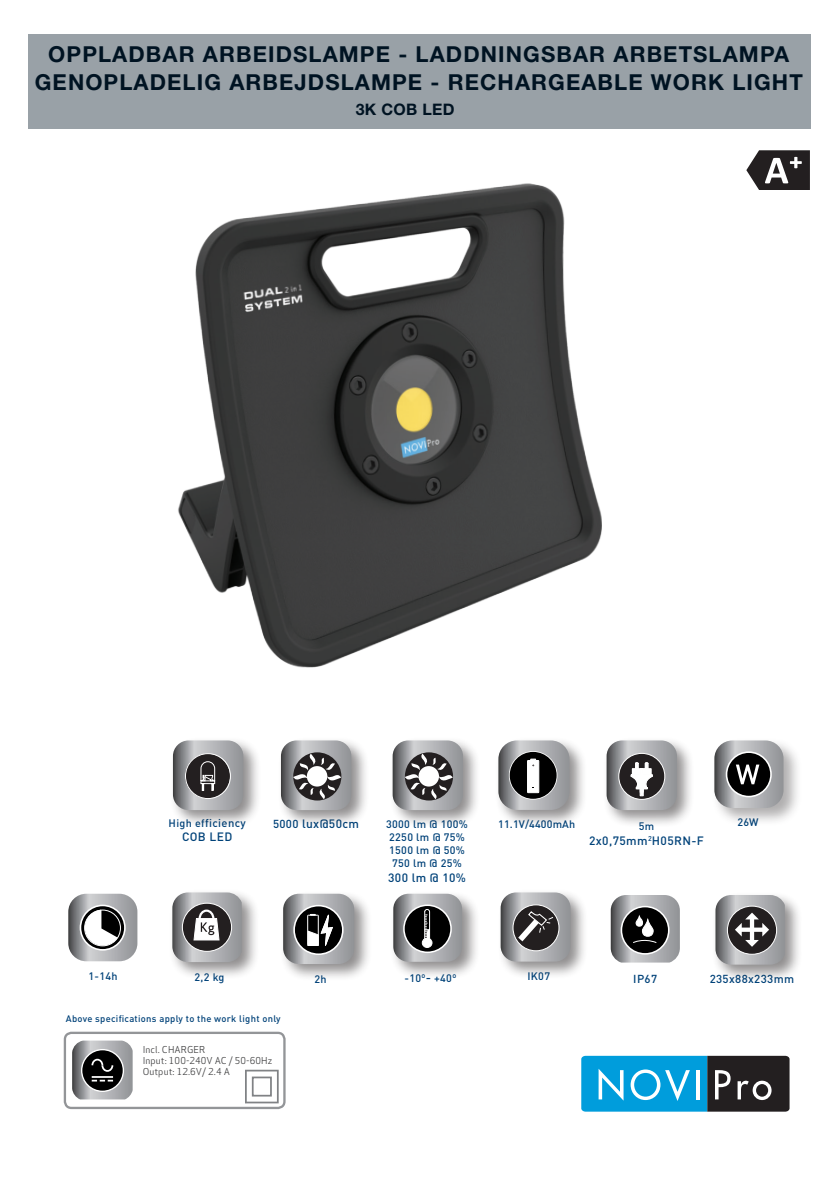
<style>
.page{position:relative;width:840px;height:1191px;background:#fff}
.page>*{position:absolute;margin:0;border:0;box-sizing:border-box;transform-origin:0 0}
.t1{font:700 22px/28px "Helvetica Neue LT Std";letter-spacing:.05em;color:#001322;text-align:center}
.t2{font:700 15.8px "Helvetica Neue LT Std";letter-spacing:.02em;color:#001322}
.t3{font:500 12px "DIN Pro";letter-spacing:.03em;color:#004279}
.t4{font:500 11.4px "DIN Pro";letter-spacing:.03em;color:#004279}
.t5{font:500 11.2px "DIN Pro";letter-spacing:.03em;color:#004279}
.t6{font:500 10.8px "DIN Pro";letter-spacing:.03em;color:#004279}
.t7{font:500 10.8px "DIN Pro";letter-spacing:.01em;color:#004279}
.t8{font:9.4px "Apex Sans";letter-spacing:.01em;color:#3e3e3f}
.t9{font:500 9.4px "DIN Pro";letter-spacing:.03em;color:#004279}
.s1{font-size:10.8px}
.s2{font-size:11.4px}
.s3{font-size:12.4px}
</style>
<div class="page">
<svg style="left:581px;top:1055px;width:208px;height:56px"></svg>
<svg style="left:746px;top:150px;width:63px;height:40px"></svg>
<div style="left:28px;top:34px;width:782px;height:94px;background:#99a1a7"></div>
<img style="left:98px;top:128px;width:647px;height:540px">
<div style="left:277px;top:737px;width:92px;height:91px;background:#231f20;opacity:.5"></div>
<svg style="left:281px;top:740px;width:70px;height:70px"></svg>
<div style="left:389px;top:737px;width:91px;height:91px;background:#231f20;opacity:.5"></div>
<svg style="left:392px;top:740px;width:71px;height:70px"></svg>
<div style="left:280px;top:890px;width:92px;height:92px;background:#231f20;opacity:.5"></div>
<svg style="left:283px;top:893px;width:71px;height:71px"></svg>
<div style="left:495px;top:737px;width:92px;height:91px;background:#231f20;opacity:.5"></div>
<svg style="left:498px;top:740px;width:71px;height:70px"></svg>
<svg style="left:610px;top:895px;width:69px;height:67px"></svg>
<div style="left:711px;top:891px;width:91px;height:91px;background:#231f20;opacity:.5"></div>
<svg style="left:715px;top:895px;width:69px;height:69px"></svg>
<div style="left:168px;top:889px;width:92px;height:91px;background:#231f20;opacity:.5"></div>
<svg style="left:172px;top:892px;width:69px;height:70px"></svg>
<div style="left:169px;top:737px;width:92px;height:91px;background:#231f20;opacity:.5"></div>
<svg style="left:173px;top:740px;width:70px;height:70px"></svg>
<div style="left:603px;top:737px;width:91px;height:91px;background:#231f20;opacity:.5"></div>
<svg style="left:606px;top:740px;width:70px;height:70px"></svg>
<div style="left:497px;top:889px;width:91px;height:91px;background:#231f20;opacity:.5"></div>
<svg style="left:500px;top:892px;width:70px;height:69px"></svg>
<div style="left:390px;top:890px;width:90px;height:89px;background:#231f20;opacity:.5"></div>
<svg style="left:393px;top:893px;width:69px;height:68px"></svg>
<svg style="left:68px;top:893px;width:69px;height:68px"></svg>
<div style="left:84px;top:909px;width:37px;height:37px;border:1px solid #fff;border-radius:50%"></div>
<div style="left:711px;top:738px;width:90px;height:88px;background:#231f20;opacity:.36"></div>
<svg style="left:714px;top:740px;width:69px;height:68px"></svg>
<svg style="left:72px;top:1040px;width:60px;height:59px"></svg>
<div style="left:64px;top:1031px;width:221px;height:78px;border:2px solid #939598;border-radius:7px"></div>
<svg style="left:245px;top:1069px;width:33px;height:34px"></svg>
<p class="t1" style="left:35px;top:40px;width:769px">OPPLADBAR ARBEIDSLAMPE - LADDNINGSBAR ARBETSLAMPA<br>GENOPLADELIG ARBEJDSLAMPE - RECHARGEABLE WORK LIGHT</p>
<p class="t2" style="left:355px;top:99px;width:100px">3K COB LED</p>
<p class="t5" style="left:168px;top:813px;width:79px"><span class="s1">High ef</span>ficiency</p>
<p class="t3" style="left:182px;top:827px;width:52px">COB LED</p>
<p class="t3" style="left:273px;top:814px;width:88px"><span class="s2">5000</span> lux@50cm</p>
<p class="t6" style="left:386px;top:815px;width:83px">3000 lm @ 100%</p>
<p class="t6" style="left:737px;top:813px;width:23px">26W</p>
<p class="t6" style="left:389px;top:828px;width:77px">2250 lm @ 75%</p>
<p class="t6" style="left:389px;top:841px;width:77px">1500 lm @ 50%</p>
<p class="t6" style="left:392px;top:854px;width:71px">750 lm @ 25%</p>
<p class="t3" style="left:388px;top:867px;width:79px">300 lm @ 10%</p>
<p class="t7" style="left:498px;top:815px;width:78px">11.1V/4400mAh</p>
<p class="t6" style="left:638px;top:817px;width:17px">5m</p>
<p class="t3" style="left:589px;top:830px;width:116px">2x0,75mm<sup>2</sup>H05RN-F</p>
<p class="t6" style="left:88px;top:967px;width:31px">1-14h</p>
<p class="t6" style="left:404px;top:969px;width:53px">-10<sup>o</sup><span class="s3">-</span> +40<sup>o</sup></p>
<p class="t6" style="left:527px;top:967px;width:24px">IK07</p>
<p class="t6" style="left:194px;top:968px;width:31px">2,2 kg</p>
<p class="t4" style="left:633px;top:969px;width:25px">IP67</p>
<p class="t4" style="left:709px;top:969px;width:86px">235x88x233mm</p>
<p class="t6" style="left:314px;top:970px;width:13px">2h</p>
<p class="t9" style="left:66px;top:1010px;width:216px">Above specifications apply to the work light only</p>
<p class="t8" style="left:143px;top:1041px;width:64px">Incl. CHARGER</p>
<p class="t8" style="left:143px;top:1052px;width:131px">Input: 100-240V AC / 50-60Hz</p>
<p class="t8" style="left:143px;top:1063px;width:89px">Output: 12.6V/ 2.4 A</p>
</div>
